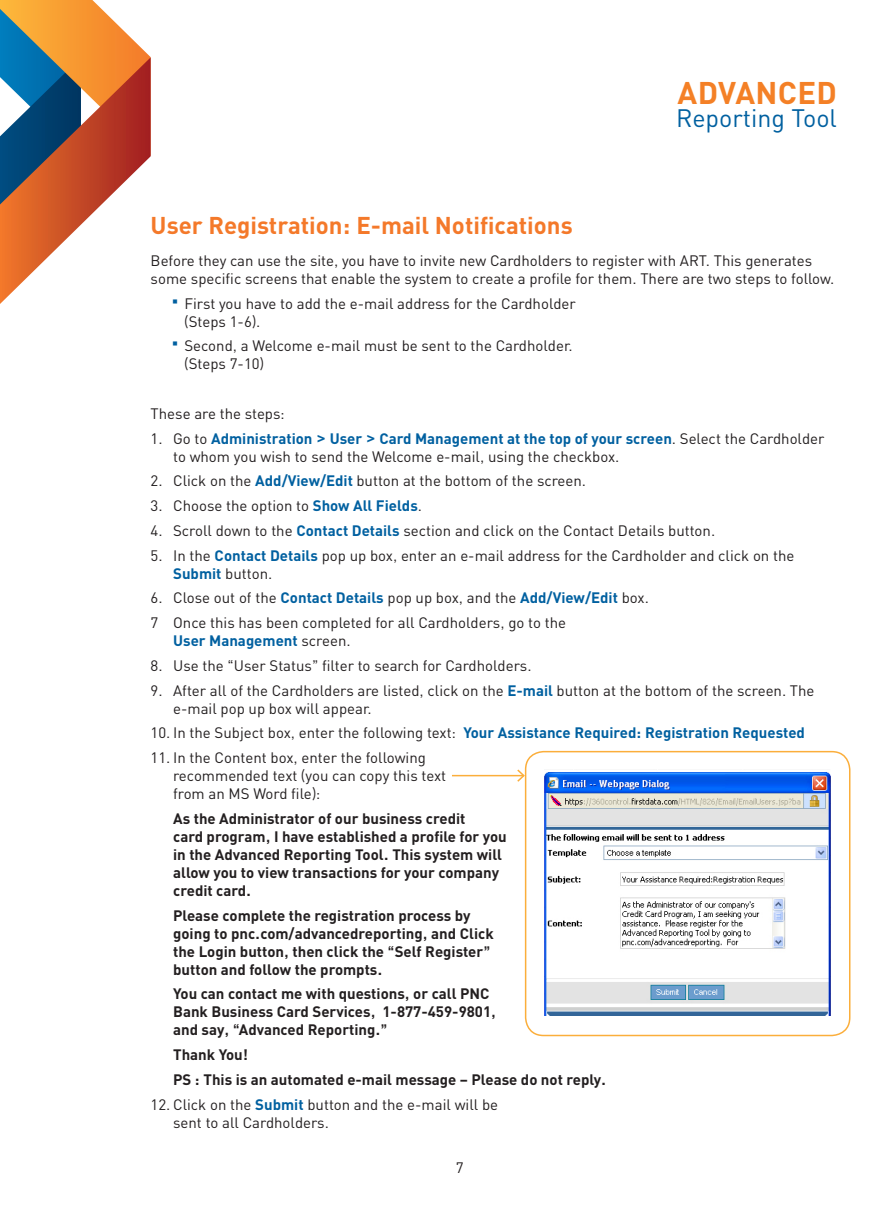
<style>
.page{position:relative;width:891px;height:1215px;background:#fff}
.page>*{position:absolute;margin:0;border:0;box-sizing:border-box;transform-origin:0 0}
.t1{font:700 31.05px "PNC Sans";letter-spacing:.01em;color:#f48026}
.t2{font:24.9px "PNC Sans";color:#0060a0}
.subhead{font:700 24px "PNC Sans";color:#f4792a}
.Body_Copy{font:15px/18px "PNC Sans";color:#231f20}
.Body_Copy-2{font:700 15px/18px "PNC Sans";color:#231f20}
.Body_Copy-3{font:700 15px "PNC Sans";color:#0060a0}
.s1{font-size:21px;color:#0060a0}
.s2{font-weight:700;color:#0060a0}
.s3{font-weight:400;color:#231f20}
</style>
<div class="page">
<img style="left:545px;top:772px;width:285px;height:244px">
<div style="left:525px;top:751px;width:326px;height:285px;border:2px solid #fbae3b;border-radius:18px"></div>
<hr style="left:452px;top:775px;width:72px;height:1px;background:#fbae3b">
<svg style="left:516px;top:768px;width:10px;height:15px"></svg>
<svg style="left:0;top:0;width:151px;height:304px"></svg>
<h1 class="t1" style="left:678px;top:73px;width:161px">ADVANCED</h1>
<h2 class="t2" style="left:676px;top:103px;width:162px">Reporting Tool</h2>
<p class="subhead" style="left:151px;top:210px;width:424px">User Registration: E-mail Notifications</p>
<p class="Body_Copy" style="left:151px;top:251px;width:685px">Before they can use the site, you have to invite new Cardholders to register with ART. This generates some specific screens that enable the system to create a profile for them. There are two steps to follow.</p>
<p class="Body_Copy" style="left:184px;top:294px;width:393px;text-indent:-14px"><span class="s1">•</span> First you have to add the e-mail address for the Cardholder (Steps 1-6).</p>
<p class="Body_Copy" style="left:184px;top:337px;width:390px;text-indent:-14px"><span class="s1">•</span> Second, a Welcome e-mail must be sent to the Cardholder. (Steps 7-10)</p>
<p class="Body_Copy" style="left:151px;top:404px;width:136px">These are the steps:</p>
<p class="Body_Copy" style="left:173px;top:429px;width:653px;text-indent:-22px">1. Go to <span class="s2">Administration &gt; User &gt; Card Management at the top of your screen</span>. Select the Cardholder to whom you wish to send the Welcome e-mail, using the checkbox.</p>
<p class="Body_Copy" style="left:151px;top:472px;width:437px">2. Click on the <span class="s2">Add/View/Edit</span> button at the bottom of the screen.</p>
<p class="Body_Copy" style="left:151px;top:496px;width:273px">3. Choose the option to <span class="s2">Show All Fields</span>.</p>
<p class="Body_Copy" style="left:151px;top:521px;width:566px">4. Scroll down to the <span class="s2">Contact Details</span> section and click on the Contact Details button.</p>
<p class="Body_Copy" style="left:173px;top:546px;width:623px;text-indent:-22px">5. In the <span class="s2">Contact Details</span> pop up box, enter an e-mail address for the Cardholder and click on the<br><span class="s2">Submit</span> button.</p>
<p class="Body_Copy" style="left:151px;top:589px;width:500px">6. Close out of the <span class="s2">Contact Details</span> pop up box, and the <span class="s2">Add/View/Edit</span> box.</p>
<p class="Body_Copy" style="left:173px;top:613px;width:394px;text-indent:-22px">7 Once this has been completed for all Cardholders, go to the<br><span class="s2">User Management</span> screen.</p>
<p class="Body_Copy" style="left:151px;top:656px;width:382px">8. Use the “User Status” filter to search for Cardholders.</p>
<p class="Body_Copy" style="left:173px;top:681px;width:643px;text-indent:-22px">9. After all of the Cardholders are listed, click on the <span class="s2">E-mail</span> button at the bottom of the screen. The e-mail pop up box will appear.</p>
<p class="Body_Copy-3" style="left:151px;top:723px;width:656px"><span class="s3">10. In the Subject box, enter the following text:</span> Your Assistance Required: Registration Requested</p>
<p class="Body_Copy" style="left:173px;top:748px;width:275px;text-indent:-22px">11. In the Content box, enter the following recommended text (you can copy this text from an MS Word file):</p>
<p class="Body_Copy-2" style="left:173px;top:809px;width:335px">As the Administrator of our business credit<br>card program, I have established a profile for you in the Advanced Reporting Tool. This system will allow you to view transactions for your company credit card.</p>
<p class="Body_Copy-2" style="left:173px;top:906px;width:322px">Please complete the registration process by going to pnc.com/advancedreporting, and Click the Login button, then click the “Self Register” button and follow the prompts.</p>
<p class="Body_Copy-2" style="left:173px;top:984px;width:324px">You can contact me with questions, or call PNC<br>Bank Business Card Services, 1-877-459-9801, and say, “Advanced Reporting.”</p>
<p class="Body_Copy-2" style="left:173px;top:1045px;width:76px">Thank You!</p>
<p class="Body_Copy-2" style="left:173px;top:1070px;width:435px">PS : This is an automated e-mail message – Please do not reply.</p>
<p class="Body_Copy" style="left:173px;top:1095px;width:326px;text-indent:-22px">12. Click on the <span class="s2">Submit</span> button and the e-mail will be sent to all Cardholders.</p>
<p class="Body_Copy" style="left:456px;top:1159px;width:9px">7</p>
</div>
